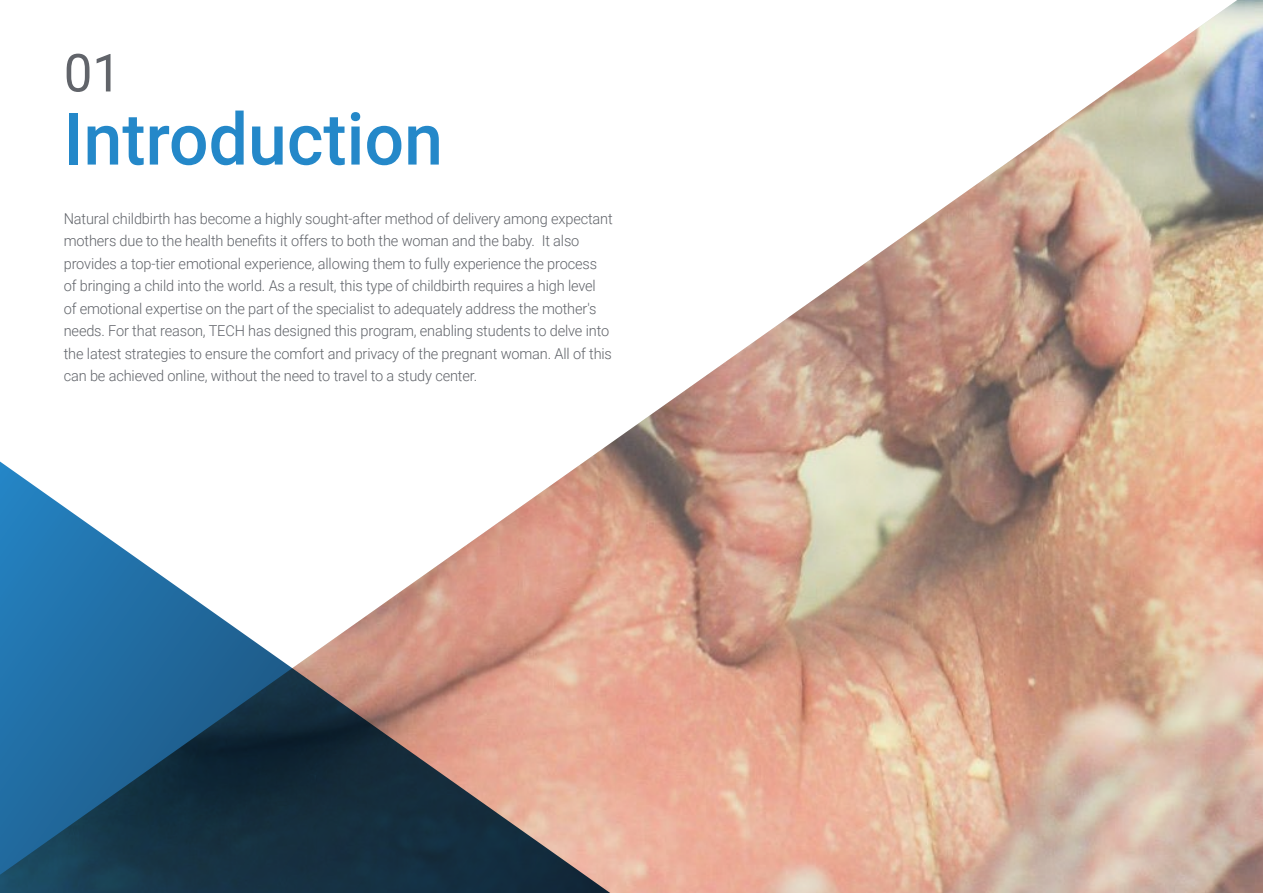
<style>
.page{position:relative;width:1263px;height:893px;background:#fff}
.page>*{position:absolute;margin:0;border:0;box-sizing:border-box;transform-origin:0 0}
.t1{font:500 72px "Roboto";color:#2488c9}
.t2{font:52.5px "Roboto";color:#61646a}
.t3{font:300 15px/22.5px "Roboto";letter-spacing:-.01em;color:#61646a}
</style>
<div class="page">
<img style="left:606px;top:0;width:657px;height:893px">
<svg style="left:0;top:446px;width:640px;height:447px"></svg>
<h2 class="t2" style="left:64px;top:36px;width:59px">01</h2>
<h1 class="t1" style="left:64px;top:89px;width:381px">Introduction</h1>
<p class="t3" style="left:64px;top:207px;width:550px">Natural childbirth has become a highly sought-after method of delivery among expectant mothers due to the health benefits it offers to both the woman and the baby. It also provides a top-tier emotional experience, allowing them to fully experience the process of bringing a child into the world. As a result, this type of childbirth requires a high level<br>of emotional expertise on the part of the specialist to adequately address the mother's needs. For that reason, TECH has designed this program, enabling students to delve into the latest strategies to ensure the comfort and privacy of the pregnant woman. All of this can be achieved online, without the need to travel to a study center.</p>
</div>
